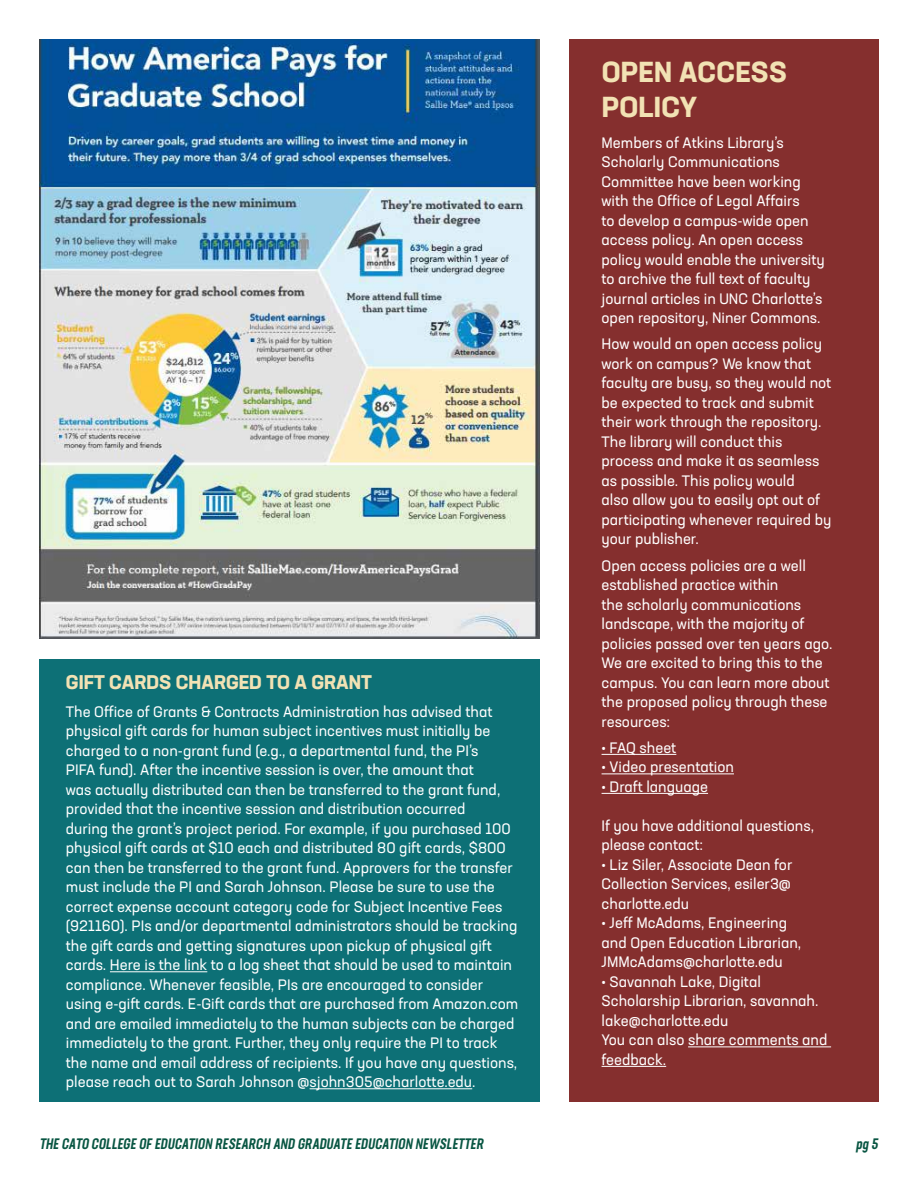
<style>
.page{position:relative;width:918px;height:1188px;background:#fff}
.page>*{position:absolute;margin:0;border:0;box-sizing:border-box;transform-origin:0 0}
.t1{font:700 28.5px/34.2px "Neusa Next Std";letter-spacing:.01em;color:#f2e2b4}
.t2{font:700 19.5px "Neusa Next Std";color:#f2e2b4}
.t3{font:15px/19.5px "Neusa Next Std";color:#fff}
.t4{font:italic 500 15px "Neusa Next Std Compact";color:#085542}
</style>
<div class="page">
<div style="left:569px;top:39px;width:310px;height:1063px;background:#852f2e"></div>
<hr style="left:602px;top:754px;width:74px;height:1px;background:#fff">
<hr style="left:602px;top:774px;width:132px;height:1px;background:#fff">
<hr style="left:602px;top:793px;width:106px;height:1px;background:#fff">
<hr style="left:688px;top:1047px;width:143px;height:1px;background:#fff">
<hr style="left:602px;top:1066px;width:64px;height:1px;background:#fff">
<img style="left:39px;top:39px;width:501px;height:599px">
<div style="left:39px;top:659px;width:501px;height:443px;background:#0d7076"></div>
<hr style="left:110px;top:971px;width:97px;height:1px;background:#fff">
<hr style="left:310px;top:1088px;width:162px;height:1px;background:#fff">
<h2 class="t2" style="left:66px;top:669px;width:307px">GIFT CARDS CHARGED TO A GRANT</h2>
<p class="t3" style="left:66px;top:702px;width:454px">The Office of Grants &amp; Contracts Administration has advised that physical gift cards for human subject incentives must initially be charged to a non-grant fund (e.g., a departmental fund, the PI’s<br>PIFA fund). After the incentive session is over, the amount that<br>was actually distributed can then be transferred to the grant fund, provided that the incentive session and distribution occurred<br>during the grant’s project period. For example, if you purchased 100 physical gift cards at $10 each and distributed 80 gift cards, $800 can then be transferred to the grant fund. Approvers for the transfer must include the PI and Sarah Johnson. Please be sure to use the correct expense account category code for Subject Incentive Fees (921160). PIs and/or departmental administrators should be tracking the gift cards and getting signatures upon pickup of physical gift cards. Here is the link to a log sheet that should be used to maintain compliance. Whenever feasible, PIs are encouraged to consider using e-gift cards. E-Gift cards that are purchased from Amazon.com and are emailed immediately to the human subjects can be charged immediately to the grant. Further, they only require the PI to track the name and email address of recipients. If you have any questions, please reach out to Sarah Johnson @sjohn305@charlotte.edu.</p>
<h1 class="t1" style="left:602px;top:55px;width:187px">OPEN ACCESS<br>POLICY</h1>
<p class="t3" style="left:602px;top:132px;width:225px">Members of Atkins Library’s<br>Scholarly Communications<br>Committee have been working with the Office of Legal Affairs<br>to develop a campus-wide open access policy. An open access policy would enable the university to archive the full text of faculty journal articles in UNC Charlotte’s open repository, Niner Commons.</p>
<p class="t3" style="left:602px;top:334px;width:231px">How would an open access policy work on campus? We know that faculty are busy, so they would not be expected to track and submit their work through the repository.<br>The library will conduct this process and make it as seamless as possible. This policy would<br>also allow you to easily opt out of participating whenever required by your publisher.</p>
<p class="t3" style="left:602px;top:555px;width:232px">Open access policies are a well established practice within<br>the scholarly communications landscape, with the majority of policies passed over ten years ago.<br>We are excited to bring this to the campus. You can learn more about the proposed policy through these resources:</p>
<p class="t3" style="left:602px;top:738px;width:76px">• FAQ sheet</p>
<p class="t3" style="left:602px;top:757px;width:134px">• Video presentation</p>
<p class="t3" style="left:602px;top:777px;width:108px">• Draft language</p>
<p class="t3" style="left:602px;top:816px;width:214px">If you have additional questions, please contact:</p>
<p class="t3" style="left:602px;top:855px;width:192px;text-align:justify">• Liz Siler, Associate Dean for Collection Services, esiler3@ charlotte.edu</p>
<p class="t3" style="left:602px;top:913px;width:201px">• Jeff McAdams, Engineering and Open Education Librarian,<br>JMMcAdams@charlotte.edu</p>
<p class="t3" style="left:602px;top:972px;width:227px">• Savannah Lake, Digital<br>Scholarship Librarian, savannah. lake@charlotte.edu<br>You can also share comments and feedback.</p>
<p class="t4" style="left:39px;top:1134px;width:448px">THE CATO COLLEGE OF EDUCATION RESEARCH AND GRADUATE EDUCATION NEWSLETTER</p>
<p class="t4" style="left:856px;top:1134px;width:26px">pg 5</p>
</div>
